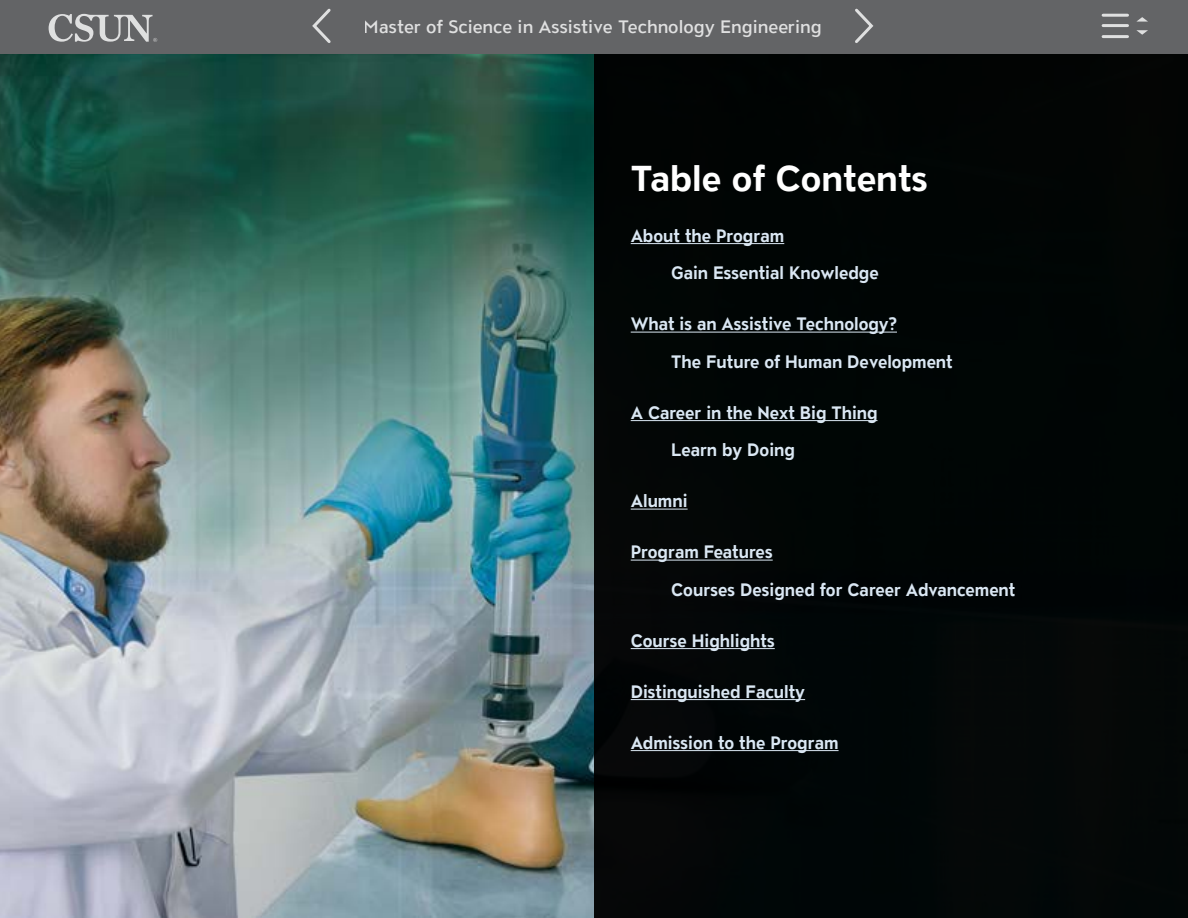
<style>
.page{position:relative;width:1188px;height:918px;background:#fff}
.page>*{position:absolute;margin:0;border:0;box-sizing:border-box;transform-origin:0 0}
.Title_smaller{font:700 36px "ATC Overlook";color:#fff}
.TOC_level_2{font:700 18px "ATC Overlook";color:#dae7f3;scale:.95 1}
.t1{font:500 18px "ATC Overlook";color:#fff}
</style>
<div class="page">
<img style="left:0;top:54px;width:594px;height:864px">
<div style="left:594px;top:54px;width:594px;height:864px;background:#000"></div>
<hr style="left:631px;top:243px;width:153px;height:1px;background:#dae7f3">
<hr style="left:631px;top:332px;width:266px;height:1px;background:#dae7f3">
<hr style="left:631px;top:420px;width:247px;height:1px;background:#dae7f3">
<hr style="left:631px;top:509px;width:57px;height:1px;background:#dae7f3">
<hr style="left:631px;top:560px;width:142px;height:1px;background:#dae7f3">
<hr style="left:631px;top:648px;width:144px;height:1px;background:#dae7f3">
<hr style="left:631px;top:699px;width:174px;height:1px;background:#dae7f3">
<hr style="left:631px;top:750px;width:208px;height:1px;background:#dae7f3">
<div style="left:0;top:0;width:1188px;height:54px;background:#636466"></div>
<svg style="left:1136px;top:17px;width:12px;height:5px"></svg>
<svg style="left:1136px;top:30px;width:12px;height:5px"></svg>
<hr style="left:1103px;top:14px;width:25px;height:3px;background:#fff">
<hr style="left:1103px;top:24px;width:25px;height:3px;background:#fff">
<hr style="left:1103px;top:35px;width:25px;height:3px;background:#fff">
<svg style="left:49px;top:14px;width:108px;height:28px"></svg>
<svg style="left:855px;top:8px;width:19px;height:35px"></svg>
<svg style="left:312px;top:8px;width:19px;height:35px"></svg>
<p class="t1" style="left:364px;top:16px;width:460px">Master of Science in Assistive Technology Engineering</p>
<h2 class="Title_smaller" style="left:631px;top:158px;width:299px">Table of Contents</h2>
<p class="TOC_level_2" style="left:631px;top:225px;width:163px">About the Program</p>
<p class="TOC_level_2" style="left:671px;top:263px;width:220px">Gain Essential Knowledge</p>
<p class="TOC_level_2" style="left:631px;top:314px;width:282px">What is an Assistive Technology?</p>
<p class="TOC_level_2" style="left:671px;top:351px;width:298px">The Future of Human Development</p>
<p class="TOC_level_2" style="left:631px;top:402px;width:261px">A Career in the Next Big Thing</p>
<p class="TOC_level_2" style="left:671px;top:440px;width:132px">Learn by Doing</p>
<p class="TOC_level_2" style="left:631px;top:491px;width:61px">Alumni</p>
<p class="TOC_level_2" style="left:631px;top:542px;width:151px">Program Features</p>
<p class="TOC_level_2" style="left:671px;top:579px;width:364px">Courses Designed for Career Advancement</p>
<p class="TOC_level_2" style="left:631px;top:630px;width:153px">Course Highlights</p>
<p class="TOC_level_2" style="left:631px;top:681px;width:185px">Distinguished Faculty</p>
<p class="TOC_level_2" style="left:631px;top:732px;width:220px">Admission to the Program</p>
</div>
